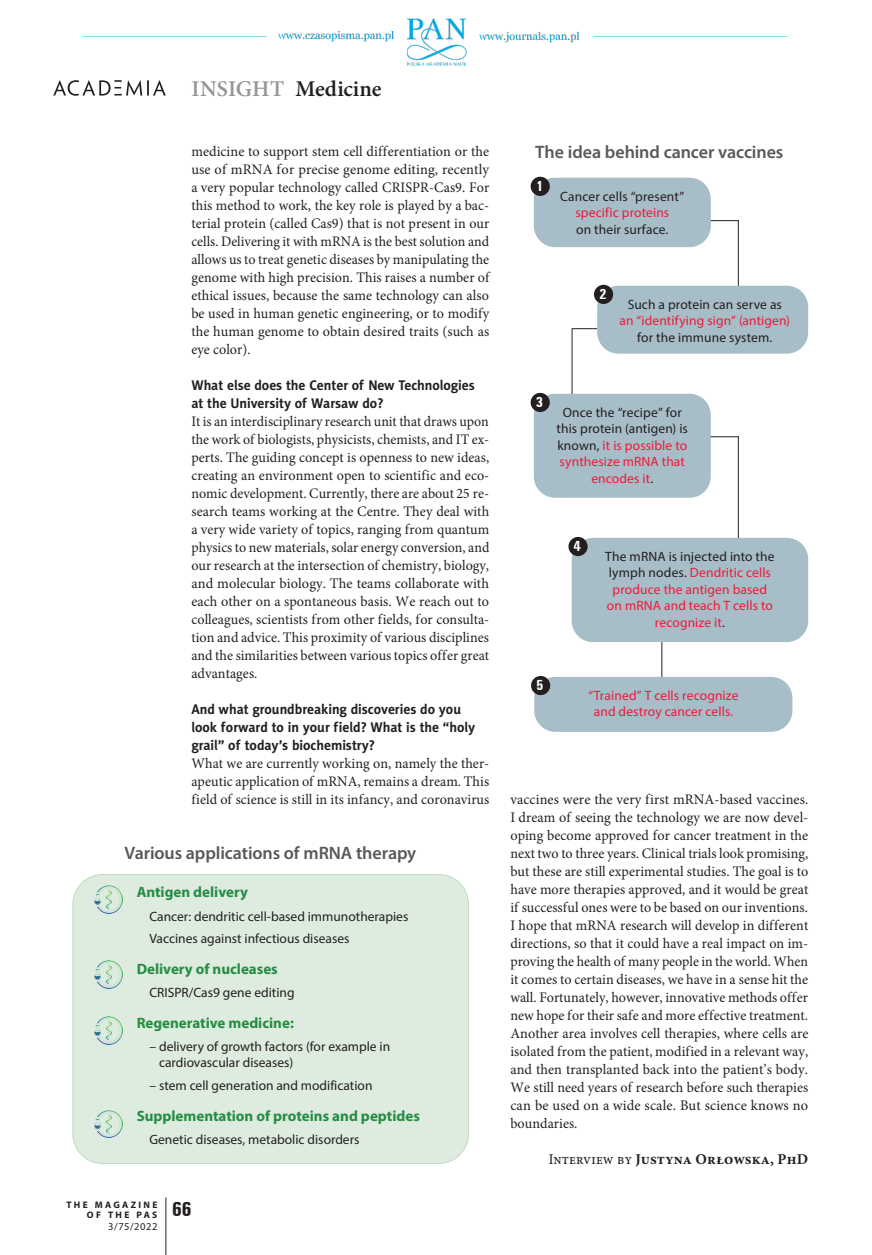
<style>
.page{position:relative;width:872px;height:1255px;background:#fff}
.page>*{position:absolute;margin:0;border:0;box-sizing:border-box;transform-origin:0 0}
.t1{font:600 22.5px "Minion Pro";color:#231f20}
.t2{font:700 condensed 21px "Unitus TEE";color:#231f20}
.t3{font:600 18px "Myriad Pro";letter-spacing:-.005em;color:#57585a}
.t4{font:700 15px "Myriad Pro";color:#258d43}
.t5{font:700 15px "Minion Pro";letter-spacing:.01em;color:#231f20}
.t6{font:700 condensed 15px "Unitus TEE";color:#fff}
.t7{font:14.55px/18px "Minion Pro";letter-spacing:.005em;color:#231f20;text-align:justify}
.t8{font:14.55px/18px "Minion Pro";letter-spacing:.005em;color:#231f20;text-align:justify;scale:.96 1}
.t9{font:700 14.1px/18px "Naomi Sans EFN";letter-spacing:-.005em;color:#231f20}
.t10{font:13.5px/16.5px "Myriad Pro";color:#231f20}
.t11{font:13.5px/16.5px "Myriad Pro";letter-spacing:.01em;color:#ed1a3a;text-align:center}
.t12{font:10.5px "Myriad Pro";color:#231f20}
.t13{font:700 9.45px/10.5px "Myriad Pro";letter-spacing:.245em;color:#231f20;text-align:right}
.s1{color:#939598}
.s2{color:#ed1a3a}
.s3{color:#231f20}
.s4{font-family:"Minion Pro Cn Capt";font-weight:400}
</style>
<div class="page">
<img style="left:82px;top:18px;width:706px;height:48px">
<hr style="left:166px;top:1197px;width:1px;height:57px;background:#231f20">
<div style="left:73px;top:874px;width:395px;height:289px;background:#ddecdf;border-radius:30px"></div>
<div style="left:72px;top:873px;width:397px;height:290px;border:1px solid #c3dec7;border-radius:30px"></div>
<img style="left:94px;top:885px;width:29px;height:28px">
<img style="left:94px;top:960px;width:29px;height:28px">
<img style="left:94px;top:1016px;width:29px;height:28px">
<img style="left:94px;top:1110px;width:29px;height:27px">
<hr style="left:689px;top:220px;width:49px;height:1px;background:#231f20">
<hr style="left:689px;top:436px;width:49px;height:1px;background:#231f20">
<svg style="left:571px;top:328px;width:26px;height:1px"></svg>
<hr style="left:738px;top:220px;width:1px;height:66px;background:#231f20">
<hr style="left:738px;top:436px;width:1px;height:108px;background:#231f20">
<hr style="left:661px;top:641px;width:1px;height:42px;background:#231f20">
<hr style="left:571px;top:329px;width:1px;height:66px;background:#231f20">
<div style="left:534px;top:677px;width:258px;height:54px;background:#a7bdc8;border-radius:21px"></div>
<div style="left:597px;top:286px;width:211px;height:67px;background:#a7bdc8;border-radius:21px"></div>
<div style="left:594px;top:285px;width:19px;height:19px;background:#231f20;border-radius:50%"></div>
<div style="left:534px;top:394px;width:177px;height:103px;background:#a7bdc8;border-radius:21px"></div>
<div style="left:530px;top:393px;width:20px;height:19px;background:#231f20;border-radius:50%"></div>
<div style="left:534px;top:178px;width:177px;height:69px;background:#a7bdc8;border-radius:21px"></div>
<div style="left:530px;top:177px;width:20px;height:19px;background:#231f20;border-radius:50%"></div>
<div style="left:571px;top:538px;width:237px;height:104px;background:#a7bdc8;border-radius:21px"></div>
<div style="left:568px;top:537px;width:19px;height:19px;background:#231f20;border-radius:50%"></div>
<div style="left:531px;top:676px;width:19px;height:19px;background:#231f20;border-radius:50%"></div>
<svg style="left:53px;top:80px;width:113px;height:16px"></svg>
<h1 class="t1" style="left:191px;top:73px;width:192px"><span class="s1">INSIGHT</span> Medicine</h1>
<p class="t7" style="left:191px;top:142px;width:299px">medicine to support stem cell differentiation or the use of mRNA for precise genome editing, recently a very popular technology called CRISPR-Cas9. For this method to work, the key role is played by a bac&shy;terial protein (called Cas9) that is not present in our cells. Delivering it with mRNA is the best solution and allows us to treat genetic diseases by manipulating the genome with high precision. This raises a number of ethical issues, because the same technology can also be used in human genetic engineering, or to modify the human genome to obtain desired traits (such as eye color).</p>
<p class="t9" style="left:191px;top:376px;width:285px">What else does the Center of New Technologies at the University of Warsaw do?</p>
<p class="t8" style="left:191px;top:412px;width:312px">It is an interdisciplinary research unit that draws upon the work of biologists, physicists, chemists, and IT ex&shy;perts. The guiding concept is openness to new ideas, creating an environment open to scientific and eco&shy;nomic development. Currently, there are about 25 re&shy;search teams working at the Centre. They deal with a very wide variety of topics, ranging from quantum physics to new materials, solar energy conversion, and our research at the intersection of chemistry, biology, and molecular biology. The teams collaborate with each other on a spontaneous basis. We reach out to colleagues, scientists from other fields, for consulta&shy;tion and advice. This proximity of various disciplines and the similarities between various topics offer great advantages.</p>
<p class="t9" style="left:191px;top:700px;width:285px">And what groundbreaking discoveries do you look forward to in your field? What is the “holy grail” of today’s biochemistry?</p>
<p class="t7" style="left:191px;top:754px;width:299px">What we are currently working on, namely the ther&shy;apeutic application of mRNA, remains a dream. This field of science is still in its infancy, and coronavirus</p>
<p class="t3" style="left:124px;top:841px;width:293px">Various applications of mRNA therapy</p>
<p class="t4" style="left:137px;top:881px;width:113px">Antigen delivery</p>
<p class="t10" style="left:149px;top:905px;width:260px;line-height:22.2px">Cancer: dendritic cell-based immunotherapies<br>Vaccines against infectious diseases</p>
<p class="t4" style="left:137px;top:959px;width:143px">Delivery of nucleases</p>
<p class="t10" style="left:149px;top:983px;width:147px">CRISPR/Cas9 gene editing</p>
<p class="t4" style="left:137px;top:1012px;width:159px">Regenerative medicine:</p>
<p class="t10" style="left:159px;top:1037px;width:233px;text-indent:-10px">– delivery of growth factors (for example in cardiovascular diseases)</p>
<p class="t10" style="left:149px;top:1077px;width:225px">– stem cell generation and modification</p>
<p class="t4" style="left:137px;top:1105px;width:285px">Supplementation of proteins and peptides</p>
<p class="t10" style="left:149px;top:1130px;width:211px">Genetic diseases, metabolic disorders</p>
<p class="t13" style="left:67px;top:1198px;width:92px">THE MAGAZINE<br>OF THE PAS</p>
<p class="t12" style="left:108px;top:1220px;width:51px">3/75/2022</p>
<h2 class="t2" style="left:172px;top:1196px;width:21px">66</h2>
<p class="t3" style="left:535px;top:141px;width:250px">The idea behind cancer vaccines</p>
<p class="t6" style="left:536px;top:177px;width:9px">1</p>
<p class="t10" style="left:560px;top:187px;width:125px">Cancer cells “present”</p>
<p class="t11" style="left:575px;top:204px;width:95px">specific proteins</p>
<p class="t10" style="left:576px;top:220px;width:94px">on their surface.</p>
<p class="t6" style="left:599px;top:285px;width:9px">2</p>
<p class="t10" style="left:627px;top:295px;width:156px">Such a protein can serve as</p>
<p class="t11" style="left:619px;top:312px;width:172px">an “identifying sign” (antigen)</p>
<p class="t10" style="left:637px;top:328px;width:137px">for the immune system.</p>
<p class="t6" style="left:536px;top:393px;width:9px">3</p>
<p class="t10" style="left:556px;top:403px;width:133px;text-align:center">Once the “recipe” for this protein (antigen) is known, <span class="s2">it is possible to synthesize mRNA that encodes it</span>.</p>
<p class="t6" style="left:536px;top:676px;width:9px">5</p>
<p class="t6" style="left:574px;top:537px;width:9px">4</p>
<p class="t11" style="left:605px;top:547px;width:171px"><span class="s3">The mRNA is injected into the lymph nodes.</span> Dendritic cells produce the antigen based on mRNA and teach T cells to recognize it<span class="s3">.</span></p>
<p class="t11" style="left:588px;top:686px;width:151px">“Trained” T cells recognize and destroy cancer cells.</p>
<p class="t7" style="left:510px;top:790px;width:299px">vaccines were the very first mRNA-based vaccines.<br>I dream of seeing the technology we are now devel&shy;oping become approved for cancer treatment in the next two to three years. Clinical trials look promising, but these are still experimental studies. The goal is to have more therapies approved, and it would be great if successful ones were to be based on our inventions.<br>I hope that mRNA research will develop in different directions, so that it could have a real impact on im&shy;proving the health of many people in the world. When it comes to certain diseases, we have in a sense hit the wall. Fortunately, however, innovative methods offer new hope for their safe and more effective treatment.<br>Another area involves cell therapies, where cells are isolated from the patient, modified in a relevant way, and then transplanted back into the patient’s body.<br>We still need years of research before such therapies can be used on a wide scale. But science knows no boundaries.</p>
<p class="t5" style="left:548px;top:1148px;width:261px"><span class="s4">Interview by</span> Justyna Orłowska, PhD</p>
</div>
